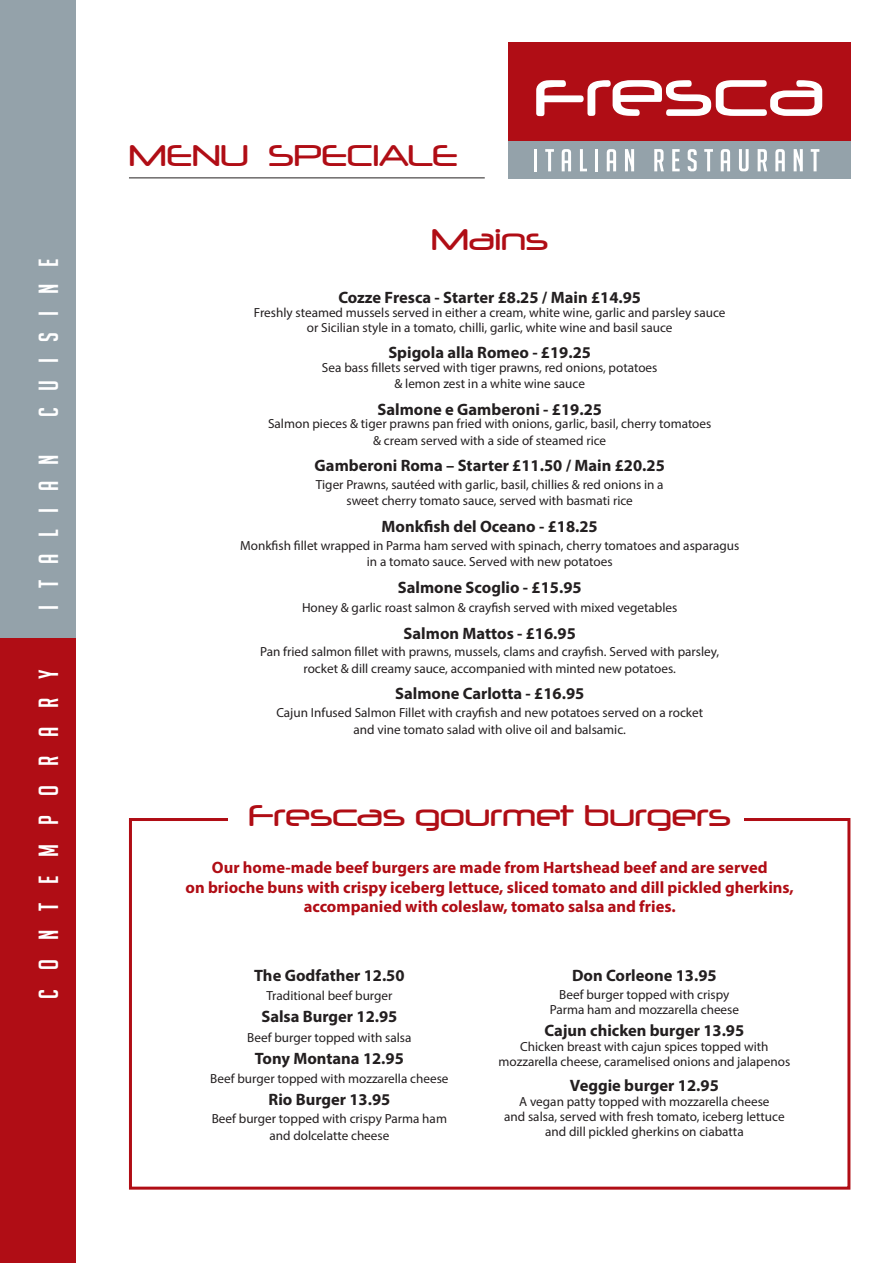
<style>
.page{position:relative;width:893px;height:1263px;background:#fff}
.page>*{position:absolute;margin:0;border:0;box-sizing:border-box;transform-origin:0 0}
.t1{font:28.5px "Neuropol";color:#b00d15}
.t2{font:27px "Big Noodle Titling";letter-spacing:.61em;color:#fff}
.t3{font:27px "Big Noodle Titling";letter-spacing:.7em;color:#fff}
.t4{font:700 16.5px "Myriad Pro";color:#231f20}
.t5{font:700 16.5px/19.5px "Myriad Pro";color:#b00d15;text-align:center}
.t6{font:13.2px/16.5px "Myriad Pro";color:#231f20;text-align:center}
</style>
<div class="page">
<div style="left:0;top:0;width:76px;height:639px;background:#94a2aa"></div>
<div style="left:508px;top:140px;width:342px;height:39px;background:#94a2aa"></div>
<div style="left:508px;top:43px;width:342px;height:98px;background:#b00d15"></div>
<svg style="left:536px;top:80px;width:286px;height:36px"></svg>
<hr style="left:534px;top:149px;width:3px;height:22px;background:#fff">
<svg style="left:545px;top:149px;width:9px;height:22px"></svg>
<svg style="left:562px;top:149px;width:9px;height:22px"></svg>
<svg style="left:580px;top:149px;width:7px;height:22px"></svg>
<hr style="left:595px;top:149px;width:3px;height:22px;background:#fff">
<svg style="left:607px;top:149px;width:9px;height:22px"></svg>
<svg style="left:625px;top:149px;width:9px;height:22px"></svg>
<svg style="left:654px;top:149px;width:10px;height:22px"></svg>
<svg style="left:672px;top:149px;width:8px;height:22px"></svg>
<svg style="left:688px;top:149px;width:9px;height:22px"></svg>
<svg style="left:704px;top:149px;width:9px;height:22px"></svg>
<svg style="left:721px;top:149px;width:9px;height:22px"></svg>
<svg style="left:739px;top:149px;width:10px;height:22px"></svg>
<svg style="left:758px;top:149px;width:9px;height:22px"></svg>
<svg style="left:775px;top:149px;width:10px;height:22px"></svg>
<svg style="left:794px;top:149px;width:9px;height:22px"></svg>
<svg style="left:811px;top:149px;width:8px;height:22px"></svg>
<hr style="left:129px;top:178px;width:356px;height:1px;background:#231f20">
<div style="left:0;top:639px;width:76px;height:624px;background:#b00d15"></div>
<div style="left:129px;top:818px;width:721px;height:371px;border:3px solid #b00d15"></div>
<div style="left:228px;top:798px;width:516px;height:45px;background:#fff"></div>
<p class="t2" style="left:34px;top:417px;width:159px;rotate:-90deg">CUISINE</p>
<p class="t2" style="left:34px;top:610px;width:157px;rotate:-90deg">ITALIAN</p>
<p class="t3" style="left:34px;top:999px;width:331px;rotate:-90deg">CONTEMPORARY</p>
<p class="t1" style="left:129px;top:137px;width:330px">MENU SPECIALE</p>
<p class="t1" style="left:431px;top:221px;width:119px">Mains</p>
<p class="t4" style="left:338px;top:287px;width:304px">Cozze Fresca - Starter £8.25 / Main £14.95</p>
<p class="t6" style="left:254px;top:305px;width:473px;line-height:15px">Freshly steamed mussels served in either a cream, white wine, garlic and parsley sauce or Sicilian style in a tomato, chilli, garlic, white wine and basil sauce</p>
<p class="t4" style="left:388px;top:342px;width:204px">Spigola alla Romeo - £19.25</p>
<p class="t6" style="left:322px;top:359px;width:337px">Sea bass fillets served with tiger prawns, red onions, potatoes &amp; lemon zest in a white wine sauce</p>
<p class="t4" style="left:377px;top:398px;width:226px">Salmone e Gamberoni - £19.25</p>
<p class="t6" style="left:268px;top:415px;width:445px">Salmon pieces &amp; tiger prawns pan fried with onions, garlic, basil, cherry tomatoes &amp; cream served with a side of steamed rice</p>
<p class="t4" style="left:315px;top:455px;width:352px">Gamberoni Roma – Starter £11.50 / Main £20.25</p>
<p class="t6" style="left:316px;top:476px;width:349px">Tiger Prawns, sautéed with garlic, basil, chillies &amp; red onions in a sweet cherry tomato sauce, served with basmati rice</p>
<p class="t4" style="left:382px;top:516px;width:218px">Monkfish del Oceano - £18.25</p>
<p class="t6" style="left:240px;top:537px;width:501px">Monkfish fillet wrapped in Parma ham served with spinach, cherry tomatoes and asparagus in a tomato sauce. Served with new potatoes</p>
<p class="t4" style="left:398px;top:576px;width:185px">Salmone Scoglio - £15.95</p>
<p class="t6" style="left:302px;top:599px;width:377px">Honey &amp; garlic roast salmon &amp; crayfish served with mixed vegetables</p>
<p class="t4" style="left:403px;top:622px;width:174px">Salmon Mattos - £16.95</p>
<p class="t6" style="left:260px;top:643px;width:461px">Pan fried salmon fillet with prawns, mussels, clams and crayfish. Served with parsley, rocket &amp; dill creamy sauce, accompanied with minted new potatoes.</p>
<p class="t4" style="left:395px;top:683px;width:191px">Salmone Carlotta - £16.95</p>
<p class="t6" style="left:276px;top:704px;width:428px">Cajun Infused Salmon Fillet with crayfish and new potatoes served on a rocket and vine tomato salad with olive oil and balsamic.</p>
<p class="t1" style="left:248px;top:798px;width:484px">Frescas gourmet burgers</p>
<p class="t5" style="left:186px;top:857px;width:610px">Our home-made beef burgers are made from Hartshead beef and are served<br>on brioche buns with crispy iceberg lettuce, sliced tomato and dill pickled gherkins, accompanied with coleslaw, tomato salsa and fries.</p>
<p class="t4" style="left:254px;top:964px;width:152px">The Godfather 12.50</p>
<p class="t6" style="left:266px;top:987px;width:128px">Traditional beef burger</p>
<p class="t4" style="left:261px;top:1006px;width:138px">Salsa Burger 12.95</p>
<p class="t6" style="left:247px;top:1029px;width:166px">Beef burger topped with salsa</p>
<p class="t4" style="left:255px;top:1047px;width:151px">Tony Montana 12.95</p>
<p class="t6" style="left:210px;top:1070px;width:240px">Beef burger topped with mozzarella cheese</p>
<p class="t4" style="left:268px;top:1089px;width:123px">Rio Burger 13.95</p>
<p class="t6" style="left:212px;top:1110px;width:237px">Beef burger topped with crispy Parma ham and dolcelatte cheese</p>
<p class="t4" style="left:572px;top:964px;width:146px">Don Corleone 13.95</p>
<p class="t6" style="left:550px;top:987px;width:191px;line-height:15px">Beef burger topped with crispy<br>Parma ham and mozzarella cheese</p>
<p class="t4" style="left:544px;top:1019px;width:201px">Cajun chicken burger 13.95</p>
<p class="t6" style="left:499px;top:1039px;width:293px;line-height:15px">Chicken breast with cajun spices topped with mozzarella cheese, caramelised onions and jalapenos</p>
<p class="t4" style="left:570px;top:1074px;width:150px">Veggie burger 12.95</p>
<p class="t6" style="left:504px;top:1094px;width:282px;line-height:15px">A vegan patty topped with mozzarella cheese<br>and salsa, served with fresh tomato, iceberg lettuce and dill pickled gherkins on ciabatta</p>
</div>
